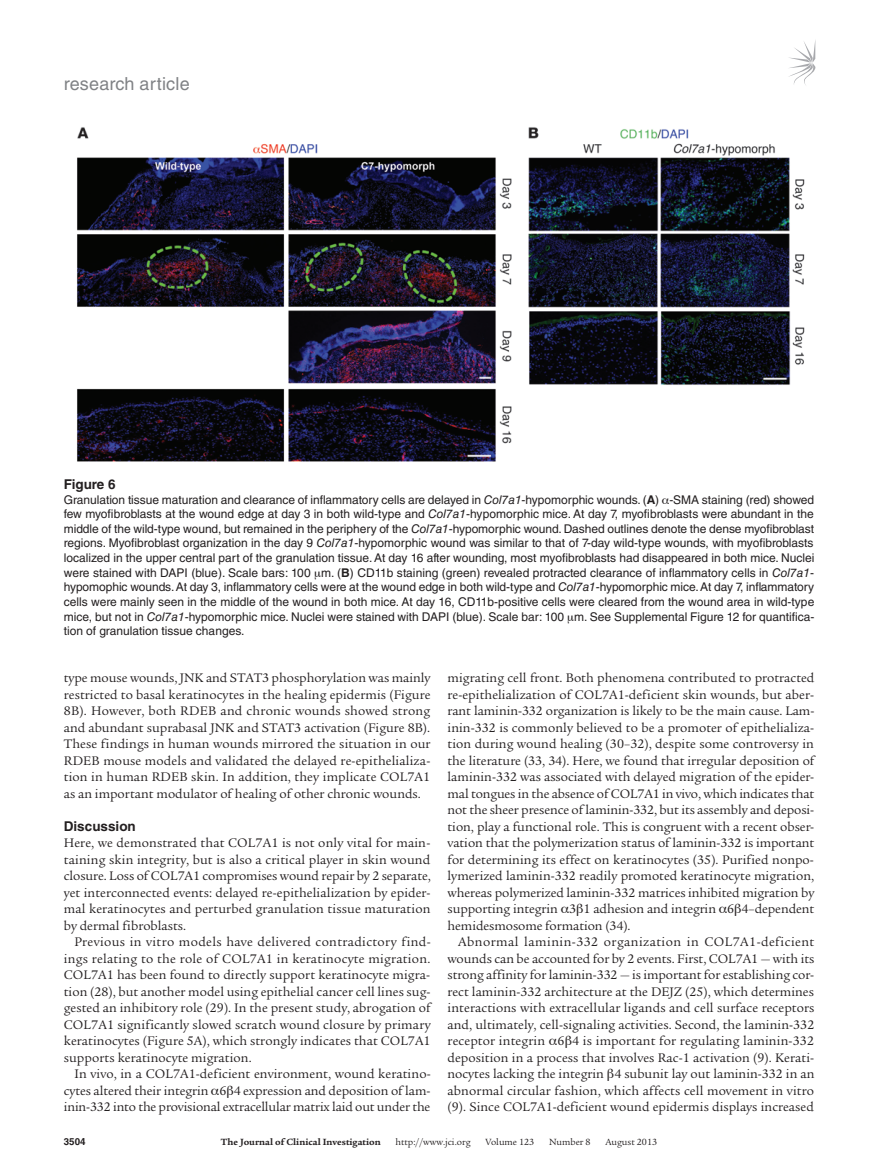
<style>
.page{position:relative;width:878px;height:1175px;background:#fff}
.page>*{position:absolute;margin:0;border:0;box-sizing:border-box;transform-origin:0 0}
.t1{font:18px "Helvetica LT Std";letter-spacing:.01em;color:#808285}
.t2{font:13.5px/16.5px "Legacy Serif Std";color:#231f20;text-align:justify}
.t3{font:700 13.5px "Helvetica LT Std";color:#231f20}
.t4{font:12px/14.7px "Helvetica LT Std";color:#231f20;text-align:justify}
.t5{font:9.75px "Legacy Serif Std";color:#231f20}
.t6{font:700 9.75px "Legacy Serif Std";color:#231f20}
.t7{font:700 9.75px "Helvetica LT Std";color:#231f20}
.s1{font-style:italic}
.s2{font-weight:700}
</style>
<div class="page">
<svg style="left:789px;top:42px;width:26px;height:43px"></svg>
<img style="left:77px;top:127px;width:728px;height:335px">
<h1 class="t1" style="left:64px;top:73px;width:127px">research article</h1>
<p class="t3" style="left:64px;top:476px;width:53px">Figure 6</p>
<p class="t4" style="left:64px;top:492px;width:752px">Granulation tissue maturation and clearance of inflammatory cells are delayed in <span class="s1">Col7a1</span>-hypomorphic wounds. (<span class="s2">A</span>) -SMA staining (red) showed few myofibroblasts at the wound edge at day 3 in both wild-type and <span class="s1">Col7a1</span>-hypomorphic mice. At day 7, myofibroblasts were abundant in the middle of the wild-type wound, but remained in the periphery of the <span class="s1">Col7a1</span>-hypomorphic wound. Dashed outlines denote the dense myofibroblast regions. Myofibroblast organization in the day 9 <span class="s1">Col7a1</span>-hypomorphic wound was similar to that of 7-day wild-type wounds, with myofibroblasts localized in the upper central part of the granulation tissue. At day 16 after wounding, most myofibroblasts had disappeared in both mice. Nuclei were stained with DAPI (blue). Scale bars: 100 m. (<span class="s2">B</span>) CD11b staining (green) revealed protracted clearance of inflammatory cells in <span class="s1">Col7a1</span>- hypomophic wounds. At day 3, inflammatory cells were at the wound edge in both wild-type and <span class="s1">Col7a1</span>-hypomorphic mice. At day 7, inflammatory cells were mainly seen in the middle of the wound in both mice. At day 16, CD11b-positive cells were cleared from the wound area in wild-type mice, but not in <span class="s1">Col7a1</span>-hypomorphic mice. Nuclei were stained with DAPI (blue). Scale bar: 100 m. See Supplemental Figure 12 for quantifica&shy;tion of granulation tissue changes.</p>
<p class="t2" style="left:64px;top:670px;width:368px">type mouse wounds, JNK and STAT3 phosphorylation was mainly restricted to basal keratinocytes in the healing epidermis (Figure 8B). However, both RDEB and chronic wounds showed strong and abundant suprabasal JNK and STAT3 activation (Figure 8B).<br>These findings in human wounds mirrored the situation in our RDEB mouse models and validated the delayed re-epithelializa&shy;tion in human RDEB skin. In addition, they implicate COL7A1 as an important modulator of healing of other chronic wounds.</p>
<p class="t3" style="left:64px;top:818px;width:74px">Discussion</p>
<p class="t2" style="left:64px;top:835px;width:368px">Here, we demonstrated that COL7A1 is not only vital for main&shy;taining skin integrity, but is also a critical player in skin wound closure. Loss of COL7A1 compromises wound repair by 2 separate, yet interconnected events: delayed re-epithelialization by epider&shy;mal keratinocytes and perturbed granulation tissue maturation by dermal fibroblasts.</p>
<p class="t2" style="left:64px;top:934px;width:368px;text-indent:11px">Previous in vitro models have delivered contradictory find&shy;ings relating to the role of COL7A1 in keratinocyte migration.<br>COL7A1 has been found to directly support keratinocyte migra&shy;tion (28), but another model using epithelial cancer cell lines sug&shy;gested an inhibitory role (29). In the present study, abrogation of COL7A1 significantly slowed scratch wound closure by primary keratinocytes (Figure 5A), which strongly indicates that COL7A1 supports keratinocyte migration.</p>
<p class="t2" style="left:64px;top:1066px;width:368px;text-indent:11px">In vivo, in a COL7A1-deficient environment, wound keratino&shy;cytes altered their integrin 6 4 expression and deposition of lam&shy;inin-332 into the provisional extracellular matrix laid out under the</p>
<p class="t2" style="left:447px;top:670px;width:368px">migrating cell front. Both phenomena contributed to protracted re-epithelialization of COL7A1-deficient skin wounds, but aber&shy;rant laminin-332 organization is likely to be the main cause. Lam&shy;inin-332 is commonly believed to be a promoter of epithelializa&shy;tion during wound healing (30–32), despite some controversy in the literature (33, 34). Here, we found that irregular deposition of laminin-332 was associated with delayed migration of the epider&shy;mal tongues in the absence of COL7A1 in vivo, which indicates that not the sheer presence of laminin-332, but its assembly and deposi&shy;tion, play a functional role. This is congruent with a recent obser&shy;vation that the polymerization status of laminin-332 is important for determining its effect on keratinocytes (35). Purified nonpo&shy;lymerized laminin-332 readily promoted keratinocyte migration, whereas polymerized laminin-332 matrices inhibited migration by supporting integrin 3 1 adhesion and integrin 6 4–dependent hemidesmosome formation (34).</p>
<p class="t2" style="left:447px;top:934px;width:368px;text-indent:11px">Abnormal laminin-332 organization in COL7A1-deficient wounds can be accounted for by 2 events. First, COL7A1 — with its strong affinity for laminin-332 — is important for establishing cor&shy;rect laminin-332 architecture at the DEJZ (25), which determines interactions with extracellular ligands and cell surface receptors and, ultimately, cell-signaling activities. Second, the laminin-332 receptor integrin 6 4 is important for regulating laminin-332 deposition in a process that involves Rac-1 activation (9). Kerati&shy;nocytes lacking the integrin 4 subunit lay out laminin-332 in an abnormal circular fashion, which affects cell movement in vitro (9). Since COL7A1-deficient wound epidermis displays increased</p>
<p class="t7" style="left:64px;top:1135px;width:23px">3504</p>
<p class="t6" style="left:221px;top:1135px;width:161px">The Journal of Clinical Investigation</p>
<p class="t5" style="left:395px;top:1136px;width:77px">http://www.jci.org</p>
<p class="t5" style="left:485px;top:1136px;width:50px">Volume 123</p>
<p class="t5" style="left:549px;top:1136px;width:43px">Number 8</p>
<p class="t5" style="left:605px;top:1136px;width:53px">August 2013</p>
</div>
